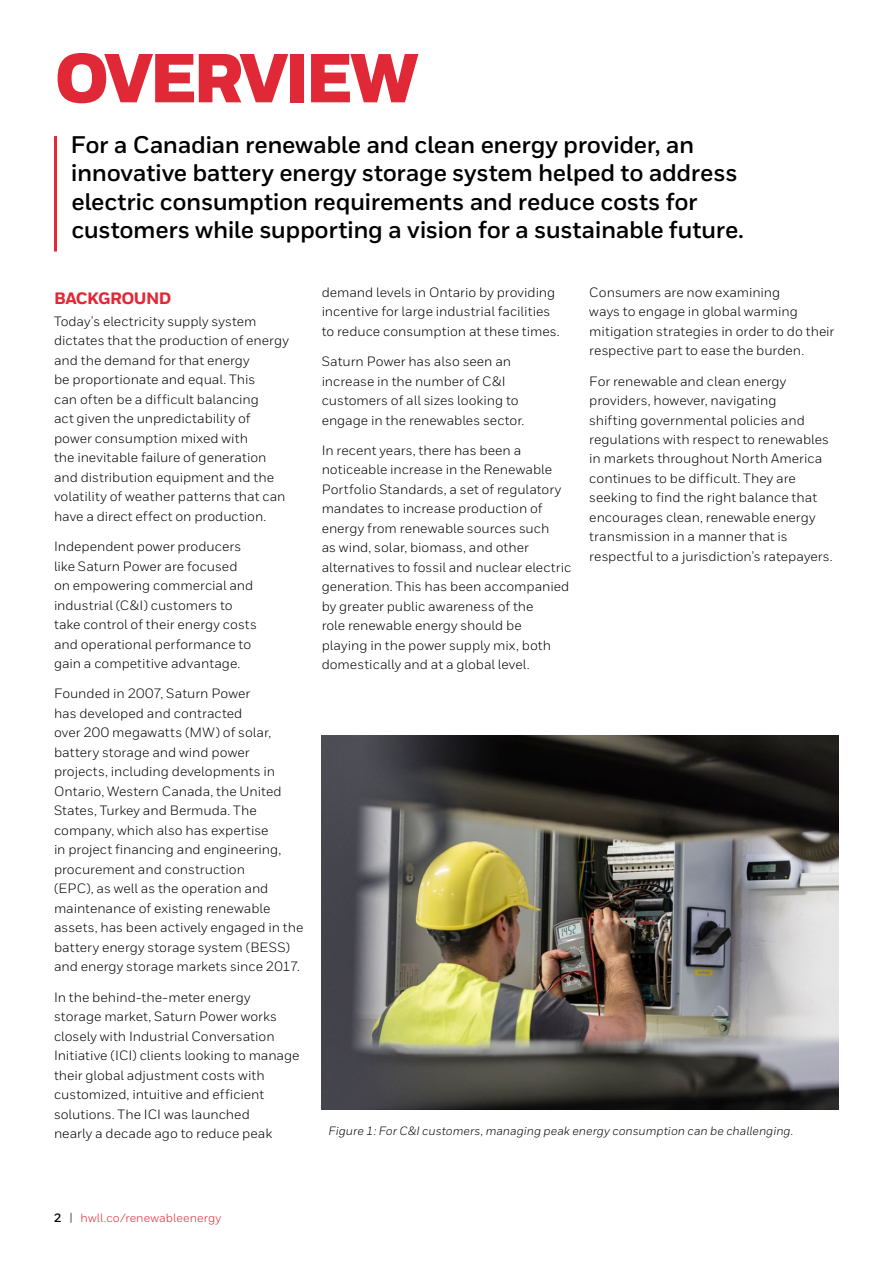
<style>
.page{position:relative;width:893px;height:1263px;background:#fff}
.page>*{position:absolute;margin:0;border:0;box-sizing:border-box;transform-origin:0 0}
.t1{font:900 69px "Honeywell Sans";letter-spacing:-.06em;color:#e02836}
.t2{font:700 24px/28.5px "Honeywell Sans";letter-spacing:-.015em;color:#000}
.t3{font:800 16.5px "Honeywell Sans";letter-spacing:-.03em;color:#e02836}
.t4{font:13.5px/19.5px "Honeywell Sans";color:#000}
.t5{font:italic 12px "Honeywell Sans";color:#000}
.t6{font:12px "Honeywell Sans";letter-spacing:.01em;color:#e02836}
.s1{font-weight:700;color:#000}
.s2{color:#000}
</style>
<div class="page">
<img style="left:322px;top:735px;width:517px;height:374px">
<hr style="left:54px;top:136px;width:3px;height:116px;background:#e02836">
<h1 class="t1" style="left:54px;top:36px;width:366px">OVERVIEW</h1>
<h2 class="t2" style="left:71px;top:131px;width:675px">For a Canadian renewable and clean energy provider, an innovative battery energy storage system helped to address electric consumption requirements and reduce costs for customers while supporting a vision for a sustainable future.</h2>
<p class="t3" style="left:54px;top:288px;width:119px">BACKGROUND</p>
<p class="t4" style="left:54px;top:311px;width:236px">Today’s electricity supply system dictates that the production of energy and the demand for that energy<br>be proportionate and equal. This<br>can often be a difficult balancing<br>act given the unpredictability of power consumption mixed with<br>the inevitable failure of generation and distribution equipment and the volatility of weather patterns that can have a direct effect on production.</p>
<p class="t4" style="left:54px;top:537px;width:204px">Independent power producers like Saturn Power are focused on empowering commercial and industrial (C&amp;I) customers to take control of their energy costs and operational performance to gain a competitive advantage.</p>
<p class="t4" style="left:54px;top:684px;width:251px">Founded in 2007, Saturn Power<br>has developed and contracted<br>over 200 megawatts (MW) of solar, battery storage and wind power projects, including developments in Ontario, Western Canada, the United States, Turkey and Bermuda. The company, which also has expertise<br>in project financing and engineering, procurement and construction<br>(EPC), as well as the operation and maintenance of existing renewable assets, has been actively engaged in the battery energy storage system (BESS) and energy storage markets since 2017.</p>
<p class="t4" style="left:54px;top:987px;width:247px">In the behind-the-meter energy storage market, Saturn Power works closely with Industrial Conversation Initiative (ICI) clients looking to manage their global adjustment costs with customized, intuitive and efficient solutions. The ICI was launched<br>nearly a decade ago to reduce peak</p>
<p class="t4" style="left:322px;top:282px;width:240px">demand levels in Ontario by providing incentive for large industrial facilities to reduce consumption at these times.</p>
<p class="t4" style="left:322px;top:352px;width:204px">Saturn Power has also seen an increase in the number of C&amp;I customers of all sizes looking to engage in the renewables sector.</p>
<p class="t4" style="left:322px;top:440px;width:251px">In recent years, there has been a noticeable increase in the Renewable Portfolio Standards, a set of regulatory mandates to increase production of energy from renewable sources such<br>as wind, solar, biomass, and other alternatives to fossil and nuclear electric generation. This has been accompanied by greater public awareness of the<br>role renewable energy should be<br>playing in the power supply mix, both domestically and at a global level.</p>
<p class="t4" style="left:589px;top:282px;width:247px">Consumers are now examining<br>ways to engage in global warming mitigation strategies in order to do their respective part to ease the burden.</p>
<p class="t4" style="left:589px;top:371px;width:245px">For renewable and clean energy providers, however, navigating<br>shifting governmental policies and regulations with respect to renewables in markets throughout North America continues to be difficult. They are seeking to find the right balance that encourages clean, renewable energy transmission in a manner that is respectful to a jurisdiction’s ratepayers.</p>
<p class="t5" style="left:328px;top:1124px;width:466px">Figure 1: For C&amp;I customers, managing peak energy consumption can be challenging.</p>
<p class="t6" style="left:54px;top:1211px;width:169px"><span class="s1">2</span> <span class="s2">|</span> hwll.co/renewableenergy</p>
</div>
